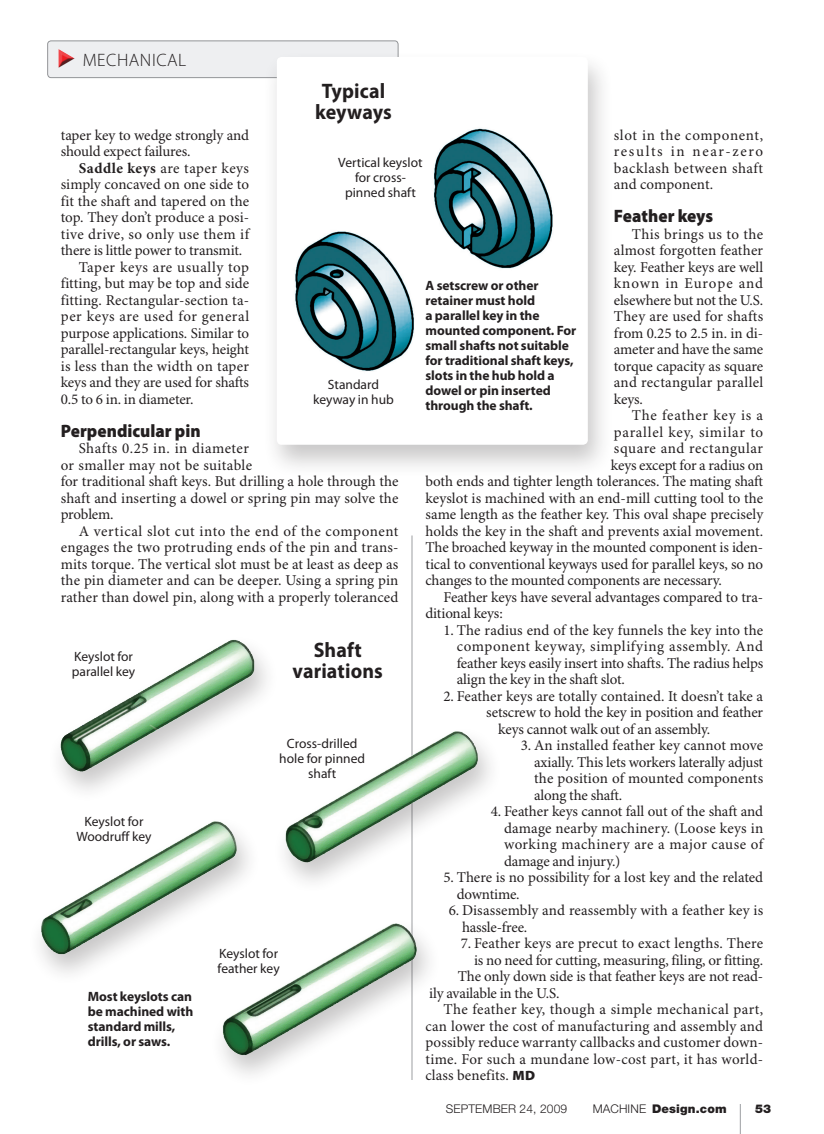
<style>
.page{position:relative;width:824px;height:1134px;background:#fff}
.page>*{position:absolute;margin:0;border:0;box-sizing:border-box;transform-origin:0 0}
.Art_Title{font:700 21px/21px "Myriad Pro";letter-spacing:.005em;color:#231f20;text-align:center;scale:.95 1}
.Subhead-Feature{font:900 18px "Myriad Pro";color:#231f20;scale:.95 1}
.t1{font:300 18px "Myriad Pro";letter-spacing:.03em;color:#231f20}
.Text-Feature{font:15px/16.5px "Minion Pro";color:#231f20;text-align:justify}
.Text-Feature-2{font:15px "Minion Pro";letter-spacing:.045em;color:#231f20}
.Text-Feature-3{font:15px "Minion Pro";letter-spacing:.03em;color:#231f20}
.Caption-Feature{font:700 13.5px/15px "Myriad Pro";letter-spacing:-.005em;color:#231f20}
.Callouts{font:13.5px/15px "Myriad Pro";color:#231f20;text-align:center}
.t2{font:900 12px "Helvetica Neue LT Std";letter-spacing:.01em;color:#231f20}
.t3{font:300 12px "Helvetica Neue LT Std";letter-spacing:.01em;color:#231f20}
.s1{font-weight:700}
.s2{font-family:"Myriad Pro";font-weight:900;font-size:13.5px}
.s3{font-weight:300}
</style>
<div class="page">
<hr style="left:411px;top:536px;width:1px;height:544px;background:#9d9fa2">
<div style="left:48px;top:41px;width:350px;height:37px;background:#eeeff1;border-radius:3px"></div>
<div style="left:47px;top:41px;width:351px;height:37px;border:1px solid #939598;border-radius:3px"></div>
<div style="left:27px;top:634px;width:476px;height:454px;background:#231f20;opacity:.25"></div>
<img style="left:127px;top:640px;width:105px;height:59px">
<div style="left:262px;top:50px;width:351px;height:428px;background:#231f20;opacity:.25"></div>
<img style="left:277px;top:60px;width:310px;height:381px">
<hr style="left:740px;top:1104px;width:1px;height:30px;background:#9d9fa2">
<svg style="left:58px;top:58px;width:17px;height:10px"></svg>
<p class="t1" style="left:83px;top:50px;width:105px">MECHANICAL</p>
<p class="Art_Title" style="left:315px;top:80px;width:82px">Typical keyways</p>
<p class="Text-Feature" style="left:61px;top:127px;width:190px">taper key to wedge strongly and should expect failures.</p>
<p class="Text-Feature" style="left:61px;top:160px;width:190px;text-indent:18px"><span class="s1">Saddle keys</span> are taper keys simply concaved on one side to fit the shaft and tapered on the top. They don’t produce a posi&shy;tive drive, so only use them if there is little power to transmit.</p>
<p class="Text-Feature" style="left:61px;top:259px;width:190px;text-indent:18px">Taper keys are usually top fitting, but may be top and side fitting. Rectangular-section ta&shy;per keys are used for general purpose applications. Similar to parallel-rectangular keys, height is less than the width on taper keys and they are used for shafts 0.5 to 6 in. in diameter.</p>
<p class="Subhead-Feature" style="left:61px;top:420px;width:149px">Perpendicular pin</p>
<p class="Text-Feature" style="left:61px;top:441px;width:339px;text-align:left;text-indent:18px">Shafts 0.25 in. in diameter<br>or smaller may not be suitable<br>for traditional shaft keys. But drilling a hole through the shaft and inserting a dowel or spring pin may solve the problem.</p>
<p class="Text-Feature" style="left:61px;top:523px;width:339px;text-indent:18px">A vertical slot cut into the end of the component engages the two protruding ends of the pin and trans&shy;mits torque. The vertical slot must be at least as deep as the pin diameter and can be deeper. Using a spring pin rather than dowel pin, along with a properly toleranced</p>
<p class="Text-Feature" style="left:614px;top:127px;width:151px">slot in the component, results in near-zero backlash between shaft and component.</p>
<p class="Subhead-Feature" style="left:614px;top:206px;width:106px">Feather keys</p>
<p class="Text-Feature" style="left:614px;top:226px;width:151px;text-indent:18px">This brings us to the almost forgotten feather key. Feather keys are well known in Europe and elsewhere but not the U.S.<br>They are used for shafts from 0.25 to 2.5 in. in di&shy;ameter and have the same torque capacity as square and rectangular parallel keys.</p>
<p class="Text-Feature-2" style="left:632px;top:406px;width:133px">The feather key is a</p>
<p class="Text-Feature-2" style="left:614px;top:423px;width:151px">parallel key, similar to</p>
<p class="Text-Feature-3" style="left:614px;top:439px;width:151px">square and rectangular</p>
<p class="Text-Feature" style="left:610px;top:457px;width:154px">keys except for a radius on</p>
<p class="Text-Feature" style="left:425px;top:474px;width:339px">both ends and tighter length tolerances. The mating shaft</p>
<p class="Text-Feature" style="left:425px;top:490px;width:339px">keyslot is machined with an end-mill cutting tool to the</p>
<p class="Text-Feature" style="left:425px;top:507px;width:339px">same length as the feather key. This oval shape precisely</p>
<p class="Text-Feature" style="left:425px;top:523px;width:339px">holds the key in the shaft and prevents axial movement.</p>
<p class="Text-Feature" style="left:425px;top:540px;width:339px">The broached keyway in the mounted component is iden-</p>
<p class="Text-Feature" style="left:425px;top:556px;width:339px">tical to conventional keyways used for parallel keys, so no</p>
<p class="Text-Feature" style="left:425px;top:573px;width:298px">changes to the mounted components are necessary.</p>
<p class="Text-Feature" style="left:425px;top:589px;width:339px;text-indent:18px">Feather keys have several advantages compared to tra&shy;ditional keys:</p>
<p class="Text-Feature" style="left:456px;top:622px;width:308px;text-indent:-13px">1. The radius end of the key funnels the key into the component keyway, simplifying assembly. And feather keys easily insert into shafts. The radius helps align the key in the shaft slot.</p>
<p class="Text-Feature" style="left:443px;top:688px;width:321px">2. Feather keys are totally contained. It doesn’t take a</p>
<p class="Text-Feature" style="left:486px;top:705px;width:278px">setscrew to hold the key in position and feather</p>
<p class="Text-Feature" style="left:498px;top:721px;width:213px">keys cannot walk out of an assembly.</p>
<p class="Text-Feature" style="left:534px;top:738px;width:231px;text-indent:-13px">3. An installed feather key cannot move axially. This lets workers laterally adjust the position of mounted components along the shaft.</p>
<p class="Text-Feature" style="left:504px;top:804px;width:261px;text-indent:-13px">4. Feather keys cannot fall out of the shaft and damage nearby machinery. (Loose keys in working machinery are a major cause of damage and injury.)</p>
<p class="Text-Feature" style="left:456px;top:870px;width:308px;text-indent:-13px">5. There is no possibility for a lost key and the related downtime.</p>
<p class="Text-Feature" style="left:462px;top:903px;width:303px;text-indent:-13px">6. Disassembly and reassembly with a feather key is hassle-free.</p>
<p class="Text-Feature" style="left:460px;top:936px;width:304px;text-align:right">7. Feather keys are precut to exact lengths. There is no need for cutting, measuring, filing, or fitting.</p>
<p class="Text-Feature" style="left:429px;top:969px;width:335px;text-indent:28px">The only down side is that feather keys are not read&shy;ily available in the U.S.</p>
<p class="Text-Feature" style="left:425px;top:1002px;width:339px;text-indent:18px">The feather key, though a simple mechanical part, can lower the cost of manufacturing and assembly and possibly reduce warranty callbacks and customer down&shy;time. For such a mundane low-cost part, it has world&shy;class benefits. <span class="s2">MD</span></p>
<p class="Callouts" style="left:338px;top:155px;width:86px">Vertical keyslot for cross&shy;pinned shaft</p>
<p class="Caption-Feature" style="left:425px;top:278px;width:152px">A setscrew or other retainer must hold<br>a parallel key in the mounted component. For small shafts not suitable for traditional shaft keys, slots in the hub hold a dowel or pin inserted through the shaft.</p>
<p class="Callouts" style="left:313px;top:377px;width:82px">Standard keyway in hub</p>
<p class="Art_Title" style="left:292px;top:639px;width:97px">Shaft variations</p>
<p class="Callouts" style="left:72px;top:649px;width:65px;text-align:left">Keyslot for parallel key</p>
<p class="Callouts" style="left:279px;top:736px;width:87px">Cross-drilled hole for pinned shaft</p>
<p class="Callouts" style="left:76px;top:814px;width:77px">Keyslot for<br>Woodruff key</p>
<p class="Callouts" style="left:217px;top:946px;width:64px;text-align:left">Keyslot for feather key</p>
<p class="Caption-Feature" style="left:88px;top:989px;width:107px">Most keyslots can be machined with standard mills, drills, or saws.</p>
<p class="t3" style="left:446px;top:1101px;width:123px">SEPTEMBER 24, 2009</p>
<p class="t2" style="left:592px;top:1102px;width:135px"><span class="s3">MACHINE</span> Design.com</p>
<p class="t2" style="left:755px;top:1102px;width:18px">53</p>
</div>
